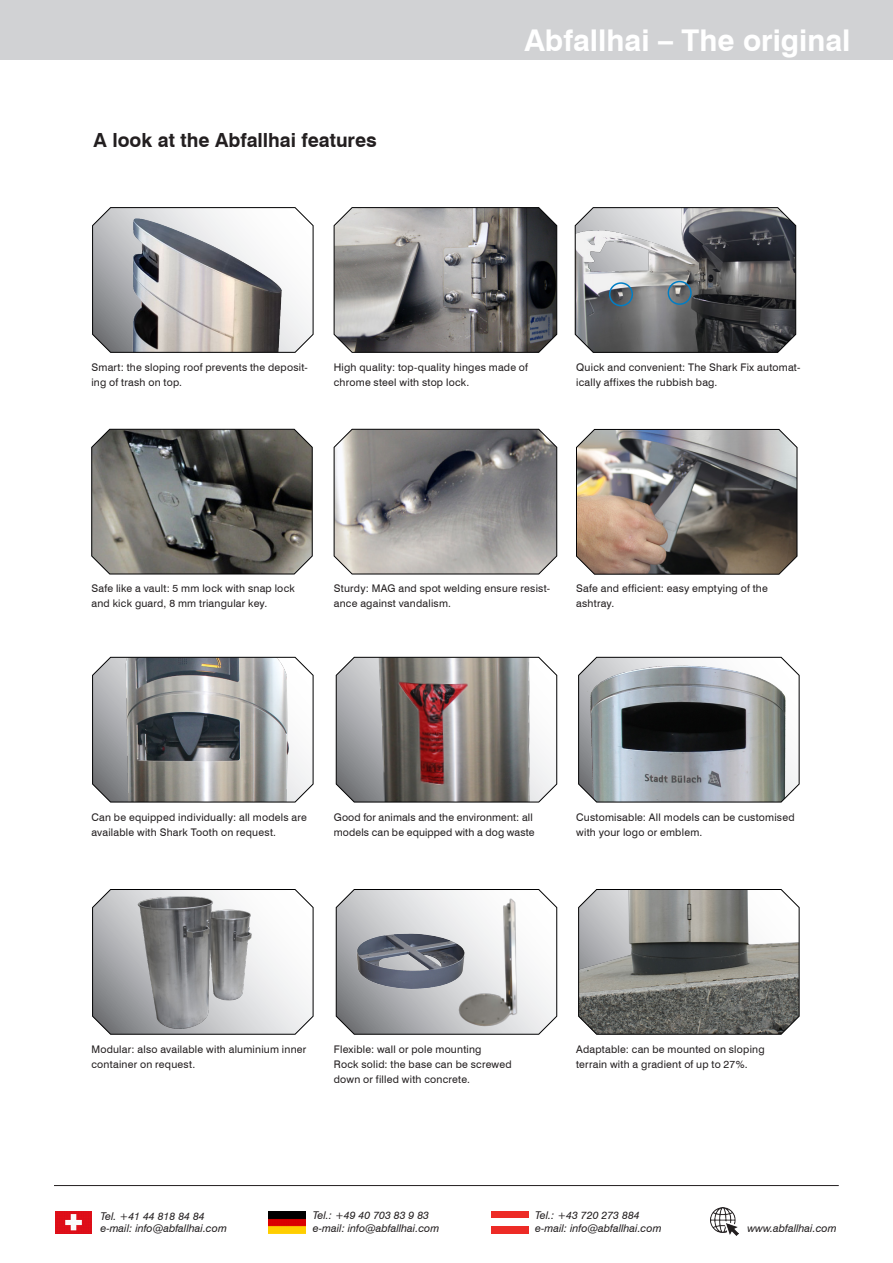
<style>
.page{position:relative;width:893px;height:1263px;background:#fff}
.page>*{position:absolute;margin:0;border:0;box-sizing:border-box;transform-origin:0 0}
.t1{font:700 30px "Swiss 721 BT";color:#fff}
.Lead{font:700 19.5px "Swiss 721 BT";color:#231f20}
.t2{font:italic 10.65px "Swiss 721 BT";color:#231f20}
.t3{font:10.5px/15px "Swiss 721 BT";letter-spacing:.02em;color:#231f20}
</style>
<div class="page">
<div style="left:0;top:0;width:893px;height:60px;background:#d1d2d4"></div>
<hr style="left:54px;top:1185px;width:785px;height:1px;background:#231f20">
<svg style="left:575px;top:207px;width:221px;height:146px;background:#77777a"></svg>
<svg style="left:333px;top:428px;width:224px;height:147px;background:#959392"></svg>
<svg style="left:91px;top:428px;width:222px;height:147px;background:#64645f"></svg>
<img style="left:576px;top:429px;width:222px;height:146px">
<div style="left:609px;top:282px;width:24px;height:24px;border:2px solid #007ec5;border-radius:50%"></div>
<div style="left:668px;top:281px;width:24px;height:24px;border:2px solid #007ec5;border-radius:50%"></div>
<svg style="left:333px;top:207px;width:224px;height:146px;background:#848282"></svg>
<svg style="left:92px;top:656px;width:222px;height:147px;background:#999b9b"></svg>
<svg style="left:92px;top:207px;width:222px;height:146px"></svg>
<svg style="left:92px;top:889px;width:222px;height:146px"></svg>
<svg style="left:578px;top:889px;width:222px;height:146px;background:#878784"></svg>
<svg style="left:336px;top:889px;width:221px;height:146px"></svg>
<svg style="left:336px;top:656px;width:221px;height:147px;background:#958b89"></svg>
<svg style="left:578px;top:656px;width:222px;height:147px;background:#8f9396"></svg>
<img style="left:118px;top:893px;width:169px;height:139px">
<img style="left:55px;top:1211px;width:37px;height:22px">
<img style="left:269px;top:1211px;width:36px;height:22px">
<img style="left:710px;top:1207px;width:29px;height:28px">
<div style="left:491px;top:1211px;width:38px;height:7px;background:#ed2b26"></div>
<div style="left:491px;top:1226px;width:38px;height:7px;background:#ed2b26"></div>
<img style="left:351px;top:896px;width:93px;height:119px">
<img style="left:444px;top:893px;width:107px;height:142px">
<p class="Lead" style="left:94px;top:128px;width:285px">A look at the Abfallhai features</p>
<p class="t1" style="left:524px;top:22px;width:328px">Abfallhai – The original</p>
<p class="t3" style="left:91px;top:359px;width:218px">Smart: the sloping roof prevents the deposit&shy;ing of trash on top.</p>
<p class="t3" style="left:334px;top:359px;width:196px">High quality: top-quality hinges made of chrome steel with stop lock.</p>
<p class="t3" style="left:576px;top:359px;width:226px">Quick and convenient: The Shark Fix automat-</p>
<p class="t3" style="left:576px;top:374px;width:143px">ically affixes the rubbish bag.</p>
<p class="t3" style="left:91px;top:581px;width:205px">Safe like a vault: 5 mm lock with snap lock and kick guard, 8 mm triangular key.</p>
<p class="t3" style="left:334px;top:581px;width:218px">Sturdy: MAG and spot welding ensure resist&shy;ance against vandalism.</p>
<p class="t3" style="left:576px;top:581px;width:193px">Safe and efficient: easy emptying of the ashtray.</p>
<p class="t3" style="left:91px;top:810px;width:217px">Can be equipped individually: all models are available with Shark Tooth on request.</p>
<p class="t3" style="left:334px;top:810px;width:202px">Good for animals and the environment: all models can be equipped with a dog waste</p>
<p class="t3" style="left:576px;top:810px;width:220px">Customisable: All models can be customised with your logo or emblem.</p>
<p class="t3" style="left:91px;top:1042px;width:216px">Modular: also available with aluminium inner container on request.</p>
<p class="t3" style="left:334px;top:1042px;width:179px">Flexible: wall or pole mounting<br>Rock solid: the base can be screwed down or filled with concrete.</p>
<p class="t3" style="left:576px;top:1042px;width:190px">Adaptable: can be mounted on sloping terrain with a gradient of up to 27%.</p>
<p class="t2" style="left:100px;top:1209px;width:106px">Tel. +41 44 818 84 84</p>
<p class="t2" style="left:100px;top:1222px;width:128px">e-mail: info@abfallhai.com</p>
<p class="t2" style="left:535px;top:1209px;width:106px">Tel.: +43 720 273 884</p>
<p class="t2" style="left:535px;top:1221px;width:128px">e-mail: info@abfallhai.com</p>
<p class="t2" style="left:313px;top:1209px;width:118px">Tel.: +49 40 703 83 9 83</p>
<p class="t2" style="left:313px;top:1222px;width:128px">e-mail: info@abfallhai.com</p>
<p class="t2" style="left:747px;top:1221px;width:91px">www.abfallhai.com</p>
</div>
